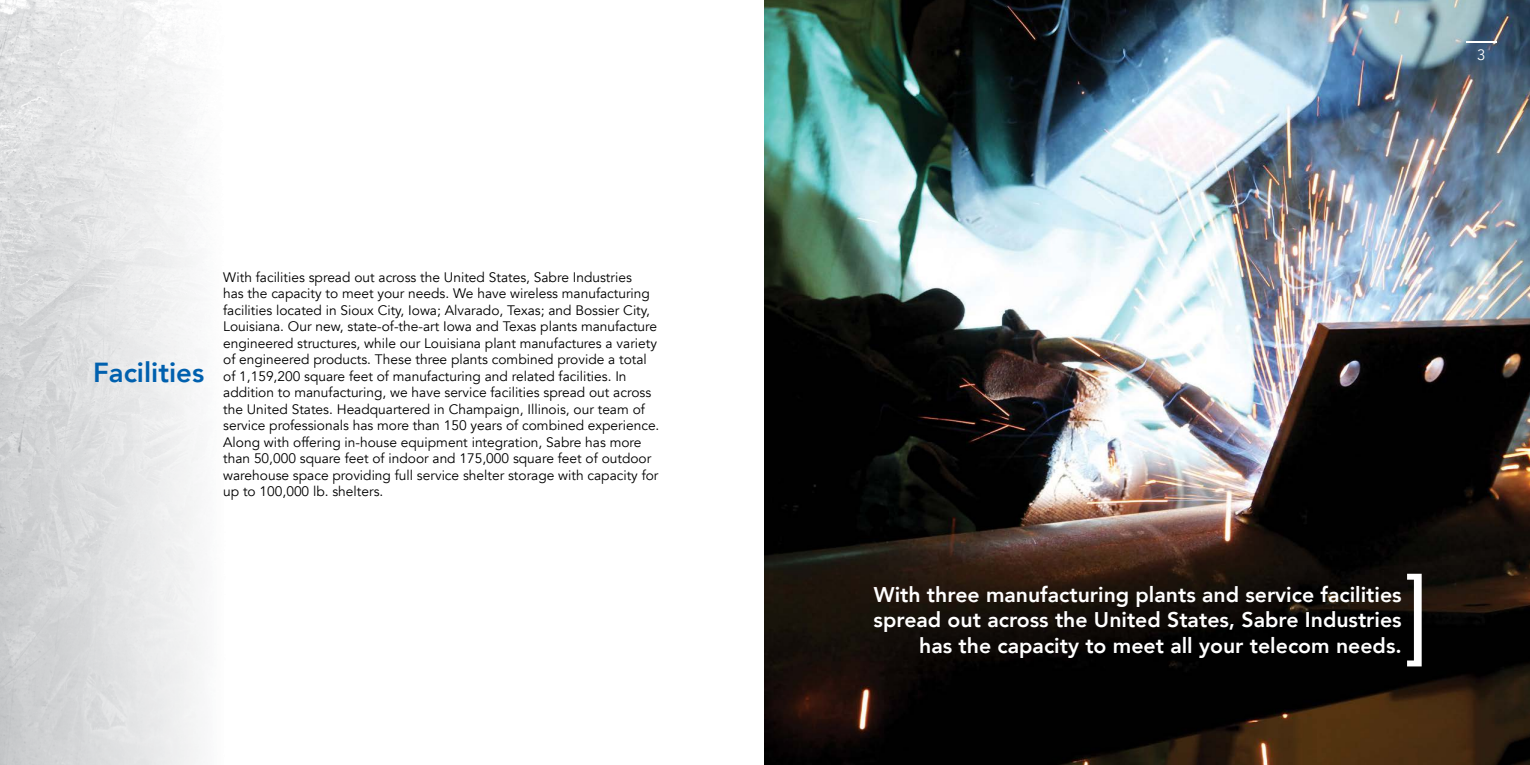
<style>
.page{position:relative;width:1530px;height:765px;background:#fff}
.page>*{position:absolute;margin:0;border:0;box-sizing:border-box;transform-origin:0 0}
.t1{font:800 27.5px "Avenir";color:#0060ae}
.t2{font:800 21.25px/25.5px "Avenir";color:#fff;text-align:right}
.t3{font:15px "Avenir";color:#fff}
.t4{font:13.75px/16.5px "Avenir";color:#000}
</style>
<div class="page">
<img style="left:0;top:0;width:202px;height:765px">
<img style="left:765px;top:0;width:765px;height:765px">
<svg style="left:1407px;top:574px;width:15px;height:92px"></svg>
<hr style="left:1466px;top:42px;width:31px;height:1px;background:#fff">
<h1 class="t1" style="left:93px;top:351px;width:113px">Facilities</h1>
<p class="t4" style="left:223px;top:269px;width:438px">With facilities spread out across the United States, Sabre Industries<br>has the capacity to meet your needs. We have wireless manufacturing facilities located in Sioux City, Iowa; Alvarado, Texas; and Bossier City, Louisiana. Our new, state-of-the-art Iowa and Texas plants manufacture engineered structures, while our Louisiana plant manufactures a variety of engineered products. These three plants combined provide a total of 1,159,200 square feet of manufacturing and related facilities. In addition to manufacturing, we have service facilities spread out across the United States. Headquartered in Champaign, Illinois, our team of service professionals has more than 150 years of combined experience.<br>Along with offering in-house equipment integration, Sabre has more than 50,000 square feet of indoor and 175,000 square feet of outdoor warehouse space providing full service shelter storage with capacity for up to 100,000 lb. shelters.</p>
<p class="t3" style="left:1477px;top:46px;width:10px">3</p>
<h2 class="t2" style="left:874px;top:582px;width:530px">With three manufacturing plants and service facilities spread out across the United States, Sabre Industries has the capacity to meet all your telecom needs.</h2>
</div>
